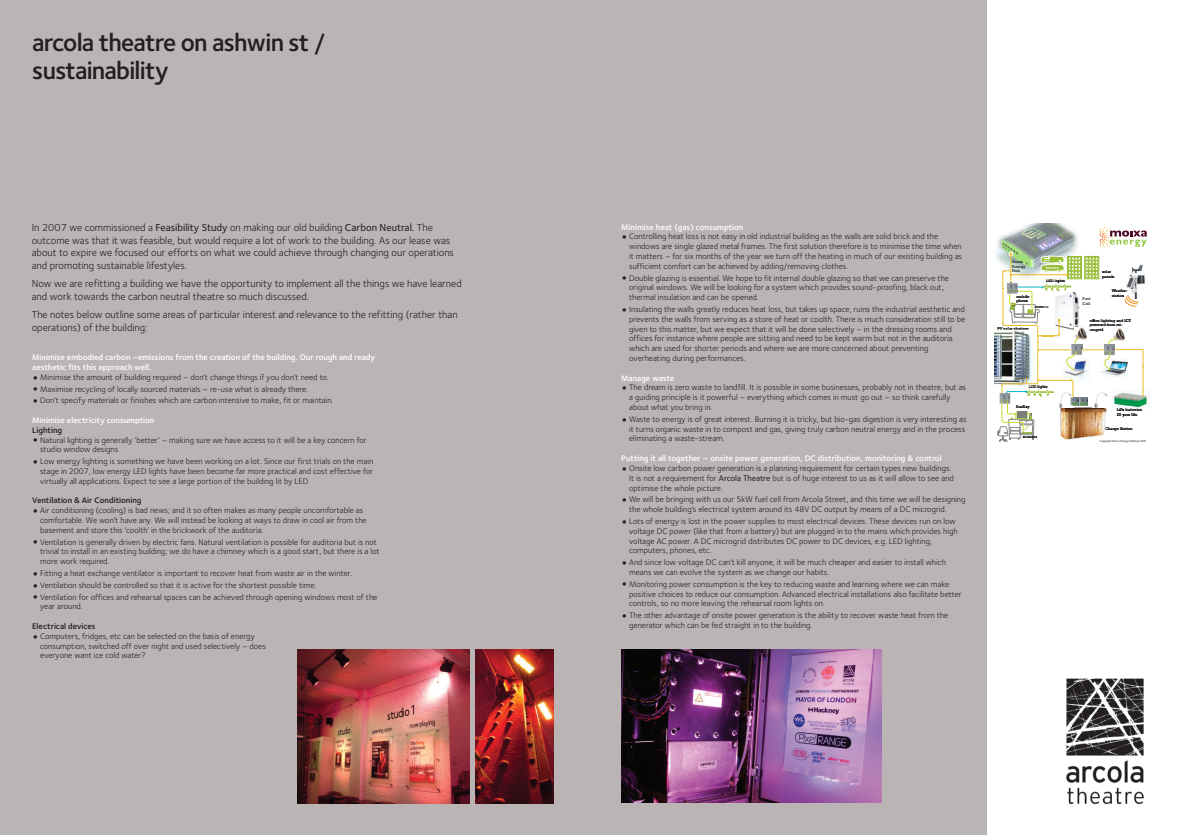
<style>
.page{position:relative;width:1179px;height:835px;background:#fff}
.page>*{position:absolute;margin:0;border:0;box-sizing:border-box;transform-origin:0 0}
.t1{font:600 25.2px/28px "Foundry Sterling";letter-spacing:-.03em;color:#231f20}
.t2{font:10.5px/12.6px "Foundry Sterling";color:#231f20}
.t3{font:8.4px/9.8px "Foundry Sterling";color:#231f20}
.t4{font:600 8.4px/9.8px "Foundry Sterling";color:#fff}
.t5{font:600 8.4px "Foundry Sterling";color:#231f20}
.t6{font:4.06px/4.8px "Rockwell+T42+FOZEPD";color:#040503}
.t7{font:4.06px "Rockwell+T42+FOZEPD";color:#fff}
.t8{font:2.83px "Myriad Roman+KDNQLH";color:#7c7c7b}
.s1{font-weight:500}
.s2{font-weight:700;font-size:14.7px}
.s3{color:#231f20}
</style>
<div class="page">
<div style="left:0;top:0;width:986px;height:834px;background:#bab5b4"></div>
<img style="left:621px;top:649px;width:260px;height:153px">
<img style="left:298px;top:649px;width:171px;height:154px">
<img style="left:475px;top:649px;width:79px;height:154px">
<img style="left:995px;top:332px;width:2px;height:53px">
<img style="left:995px;top:223px;width:71px;height:36px">
<img style="left:997px;top:227px;width:149px;height:214px">
<img style="left:1066px;top:678px;width:78px;height:127px">
<p class="t1" style="left:32px;top:31px;width:295px">arcola theatre on ashwin st / sustainability</p>
<p class="t2" style="left:32px;top:222px;width:424px">In 2007 we commissioned a <span class="s1">Feasibility Study</span> on making our old building <span class="s1">Carbon Neutral.</span> The outcome was that it was feasible, but would require a lot of work to the building. As our lease was about to expire we focused our efforts on what we could achieve through changing our operations and promoting sustainable lifestyles.</p>
<p class="t2" style="left:32px;top:278px;width:431px">Now we are refitting a building we have the opportunity to implement all the things we have learned and work towards the carbon neutral theatre so much discussed.</p>
<p class="t2" style="left:32px;top:309px;width:427px">The notes below outline some areas of particular interest and relevance to the refitting (rather than operations) of the building:</p>
<p class="t4" style="left:32px;top:353px;width:344px">Minimise embodied carbon –emissions from the creation of the building. Our rough and ready aesthetic fits this approach well.</p>
<p class="t3" style="left:32px;top:372px;width:298px"><span class="s2">•</span> Minimise the amount of building required – don’t change things if you don’t need to.</p>
<p class="t3" style="left:32px;top:384px;width:277px"><span class="s2">•</span> Maximise recycling of locally sourced materials – re-use what is already there.</p>
<p class="t3" style="left:32px;top:396px;width:303px"><span class="s2">•</span> Don’t specify materials or finishes which are carbon intensive to make, fit or maintain.</p>
<p class="t4" style="left:32px;top:416px;width:124px">Minimise electricity consumption<br><span class="s3">Lighting</span></p>
<p class="t3" style="left:40px;top:435px;width:328px;text-indent:-8px"><span class="s2">•</span> Natural lighting is generally ‘better’ – making sure we have access to it will be a key concern for studio window designs</p>
<p class="t3" style="left:40px;top:457px;width:334px;text-align:justify;text-indent:-8px"><span class="s2">•</span> Low energy lighting is something we have been working on a lot. Since our first trials on the main stage in 2007, low energy LED lights have been become far more practical and cost effective for virtually all applications. Expect to see a large portion of the building lit by LED</p>
<p class="t5" style="left:32px;top:497px;width:111px">Ventilation &amp; Air Conditioning</p>
<p class="t3" style="left:40px;top:506px;width:328px;text-indent:-8px"><span class="s2">•</span> Air conditioning (cooling) is bad news; and it so often makes as many people uncomfortable as comfortable. We won’t have any. We will instead be looking at ways to draw in cool air from the basement and store this ‘coolth’ in the brickwork of the auditoria.</p>
<p class="t3" style="left:40px;top:537px;width:341px;text-indent:-8px"><span class="s2">•</span> Ventilation is generally driven by electric fans. Natural ventilation is possible for auditoria but is not trivial to install in an existing building; we do have a chimney which is a good start, but there is a lot more work required.</p>
<p class="t3" style="left:32px;top:569px;width:321px"><span class="s2">•</span> Fitting a heat exchange ventilator is important to recover heat from waste air in the winter.</p>
<p class="t3" style="left:32px;top:580px;width:286px"><span class="s2">•</span> Ventilation should be controlled so that it is active for the shortest possible time.</p>
<p class="t3" style="left:40px;top:592px;width:339px;text-indent:-8px"><span class="s2">•</span> Ventilation for offices and rehearsal spaces can be achieved through opening windows most of the year around.</p>
<p class="t5" style="left:32px;top:623px;width:65px">Electrical devices</p>
<p class="t3" style="left:40px;top:631px;width:227px;text-indent:-8px"><span class="s2">•</span> Computers, fridges, etc can be selected on the basis of energy consumption, switched off over night and used selectively – does everyone want ice cold water?</p>
<p class="t4" style="left:621px;top:222px;width:124px">Minimise heat (gas) consumption</p>
<p class="t3" style="left:629px;top:232px;width:334px;text-indent:-8px"><span class="s2">•</span> Controlling heat loss is not easy in old industrial building as the walls are solid brick and the windows are single glazed metal frames. The first solution therefore is to minimise the time when it matters – for six months of the year we turn off the heating in much of our existing building as sufficient comfort can be achieved by adding/removing clothes.</p>
<p class="t3" style="left:629px;top:273px;width:321px;text-indent:-8px"><span class="s2">•</span> Double glazing is essential. We hope to fit internal double glazing so that we can preserve the original windows. We will be looking for a system which provides sound-proofing, black out, thermal insulation and can be opened.</p>
<p class="t3" style="left:629px;top:305px;width:337px;text-indent:-8px"><span class="s2">•</span> Insulating the walls greatly reduces heat loss, but takes up space, ruins the industrial aesthetic and prevents the walls from serving as a store of heat or coolth. There is much consideration still to be given to this matter, but we expect that it will be done selectively – in the dressing rooms and offices for instance where people are sitting and need to be kept warm but not in the auditoria which are used for shorter periods and where we are more concerned about preventing overheating during performances.</p>
<p class="t4" style="left:621px;top:373px;width:54px">Manage waste</p>
<p class="t3" style="left:629px;top:383px;width:338px;text-indent:-8px"><span class="s2">•</span> The dream is zero waste to landfill. It is possible in some businesses, probably not in theatre, but as a guiding principle is it powerful – everything which comes in must go out – so think carefully about what you bring in.</p>
<p class="t3" style="left:629px;top:415px;width:339px;text-indent:-8px"><span class="s2">•</span> Waste to energy is of great interest. Burning it is tricky, but bio-gas digestion is very interesting as it turns organic waste in to compost and gas, giving truly carbon neutral energy and in the process eliminating a waste-stream.</p>
<p class="t4" style="left:621px;top:454px;width:322px">Putting it all together – onsite power generation, DC distribution, monitoring &amp; control</p>
<p class="t3" style="left:629px;top:464px;width:326px;text-indent:-8px"><span class="s2">•</span> Onsite low carbon power generation is a planning requirement for certain types new buildings.<br>It is not a requirement for <span class="s1">Arcola Theatre</span> but is of huge interest to us as it will allow to see and optimise the whole picture.</p>
<p class="t3" style="left:629px;top:495px;width:338px;text-indent:-8px"><span class="s2">•</span> We will be bringing with us our 5kW fuel cell from Arcola Street, and this time we will be designing the whole building’s electrical system around its 48V DC output by means of a DC microgrid.</p>
<p class="t3" style="left:629px;top:516px;width:330px;text-indent:-8px"><span class="s2">•</span> Lots of energy is lost in the power supplies to most electrical devices. These devices run on low voltage DC power (like that from a battery) but are plugged in to the mains which provides high voltage AC power. A DC microgrid distributes DC power to DC devices, e.g. LED lighting, computers, phones, etc.</p>
<p class="t3" style="left:629px;top:558px;width:318px;text-indent:-8px"><span class="s2">•</span> And since low voltage DC can’t kill anyone, it will be much cheaper and easier to install which means we can evolve the system as we change our habits.</p>
<p class="t3" style="left:629px;top:579px;width:334px;text-indent:-8px"><span class="s2">•</span> Monitoring power consumption is the key to reducing waste and learning where we can make positive choices to reduce our consumption. Advanced electrical installations also facilitate better controls, so no more leaving the rehearsal room lights on.</p>
<p class="t3" style="left:629px;top:611px;width:320px;text-indent:-8px"><span class="s2">•</span> The other advantage of onsite power generation is the ability to recover waste heat from the generator which can be fed straight in to the building.</p>
<p class="t6" style="left:1012px;top:259px;width:15px">Home<br>Energy<br>Hub</p>
<p class="t7" style="left:1045px;top:265px;width:15px">battery</p>
<p class="t6" style="left:1035px;top:304px;width:15px">camera</p>
<p class="t6" style="left:1046px;top:279px;width:20px">LED lights</p>
<p class="t6" style="left:1016px;top:294px;width:15px">mobile phone</p>
<p class="t6" style="left:1082px;top:296px;width:10px">Fuel<br>Cell</p>
<p class="t6" style="left:1102px;top:269px;width:14px">solar panels</p>
<p class="t6" style="left:1111px;top:288px;width:17px">Weath r station</p>
<p class="t6" style="left:1123px;top:288px;width:4px">e</p>
<p class="t6" style="left:997px;top:326px;width:33px">PV solar shutters</p>
<p class="t6" style="left:1089px;top:318px;width:43px">office lighting and ICT powered from mi&shy;crogrid</p>
<p class="t6" style="left:1029px;top:384px;width:20px">LED lights</p>
<p class="t6" style="left:1016px;top:404px;width:15px">SunRay</p>
<p class="t6" style="left:1022px;top:434px;width:16px">scanner</p>
<p class="t6" style="left:1117px;top:407px;width:27px">LiF e batteries</p>
<p class="t6" style="left:1117px;top:412px;width:22px">20 year life</p>
<p class="t8" style="left:1100px;top:440px;width:48px">Copyright Moixa Energy Holdings 2009</p>
<p class="t6" style="left:1105px;top:426px;width:29px">Charge Station</p>
</div>
